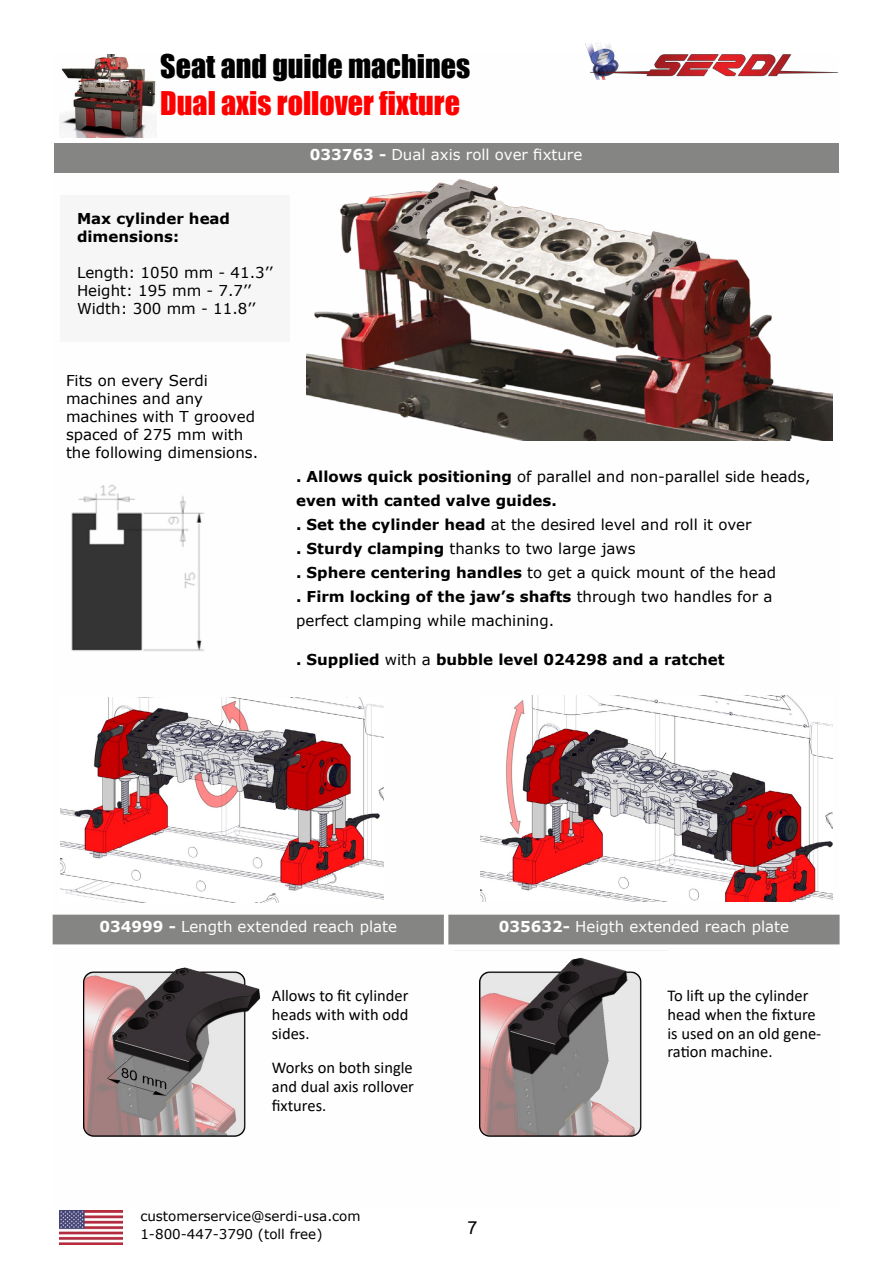
<style>
.page{position:relative;width:893px;height:1263px;background:#fff}
.page>*{position:absolute;margin:0;border:0;box-sizing:border-box;transform-origin:0 0}
.t1{font:30px "Impact";color:#f00}
.t2{font:30px "Impact";color:#000}
.t3{font:18px "Arial";color:#000}
.t4{font:16.5px/19px "Calibri";color:#000;text-align:justify}
.t5{font:15px/18px "Verdana";color:#000}
.t6{font:15px "Verdana";color:#fefefe}
.t7{font:700 15px/18px "Verdana";color:#000}
.t8{font:13.5px/18px "Verdana";color:#000}
.s1{font-weight:700}
.s2{font-weight:400}
</style>
<div class="page">
<img style="left:60px;top:1211px;width:63px;height:33px">
<img style="left:59px;top:54px;width:97px;height:84px">
<div style="left:54px;top:143px;width:784px;height:29px;background:#858584"></div>
<div style="left:60px;top:195px;width:230px;height:146px;background:#f6f6f6"></div>
<img style="left:71px;top:484px;width:133px;height:167px">
<img style="left:306px;top:178px;width:526px;height:263px">
<img style="left:60px;top:697px;width:324px;height:206px">
<img style="left:480px;top:695px;width:352px;height:207px">
<div style="left:53px;top:915px;width:787px;height:29px;background:#858584"></div>
<img style="left:83px;top:967px;width:178px;height:170px">
<img style="left:454px;top:950px;width:213px;height:187px">
<img style="left:585px;top:43px;width:254px;height:37px">
<h1 class="t2" style="left:160px;top:43px;width:311px">Seat and guide machines</h1>
<h1 class="t1" style="left:160px;top:80px;width:301px">Dual axis rollover fixture</h1>
<p class="t6" style="left:310px;top:144px;width:274px"><span class="s1">033763 -</span> Dual axis roll over fixture</p>
<p class="t7" style="left:77px;top:209px;width:155px">Max cylinder head dimensions:</p>
<p class="t5" style="left:77px;top:264px;width:197px">Length: 1050 mm - 41.3’’<br>Height: 195 mm - 7.7’’<br>Width: 300 mm - 11.8’’</p>
<p class="t5" style="left:66px;top:372px;width:194px">Fits on every Serdi machines and any machines with T grooved spaced of 275 mm with the following dimensions.</p>
<p class="t5" style="left:296px;top:465px;width:516px;line-height:24px"><span class="s1">. Allows quick positioning</span> of parallel and non-parallel side heads, <span class="s1">even with canted valve guides.<br>. Set the cylinder head</span> at the desired level and roll it over<br><span class="s1">. Sturdy clamping</span> thanks to two large jaws<br><span class="s1">. Sphere centering handles</span> to get a quick mount of the head<br><span class="s1">. Firm locking of the jaw’s shafts</span> through two handles for a perfect clamping while machining.</p>
<p class="t7" style="left:296px;top:651px;width:430px">. Supplied <span class="s2">with a</span> bubble level 024298 and a ratchet</p>
<p class="t6" style="left:100px;top:916px;width:299px"><span class="s1">034999 -</span> Length extended reach plate</p>
<p class="t6" style="left:499px;top:916px;width:291px"><span class="s1">035632-</span> Heigth extended reach plate</p>
<p class="t4" style="left:272px;top:986px;width:138px">Allows to fit cylinder heads with with odd sides.</p>
<p class="t4" style="left:272px;top:1057px;width:144px">Works on both single and dual axis rollover fixtures.</p>
<p class="t8" style="left:140px;top:1207px;width:222px">customerservice@serdi-usa.com<br>1-800-447-3790 (toll free)</p>
<p class="t3" style="left:468px;top:1215px;width:12px">7</p>
<p class="t4" style="left:667px;top:985px;width:155px;text-align:left">To lift up the cylinder head when the fixture is used on an old gene&shy;ration machine.</p>
</div>
